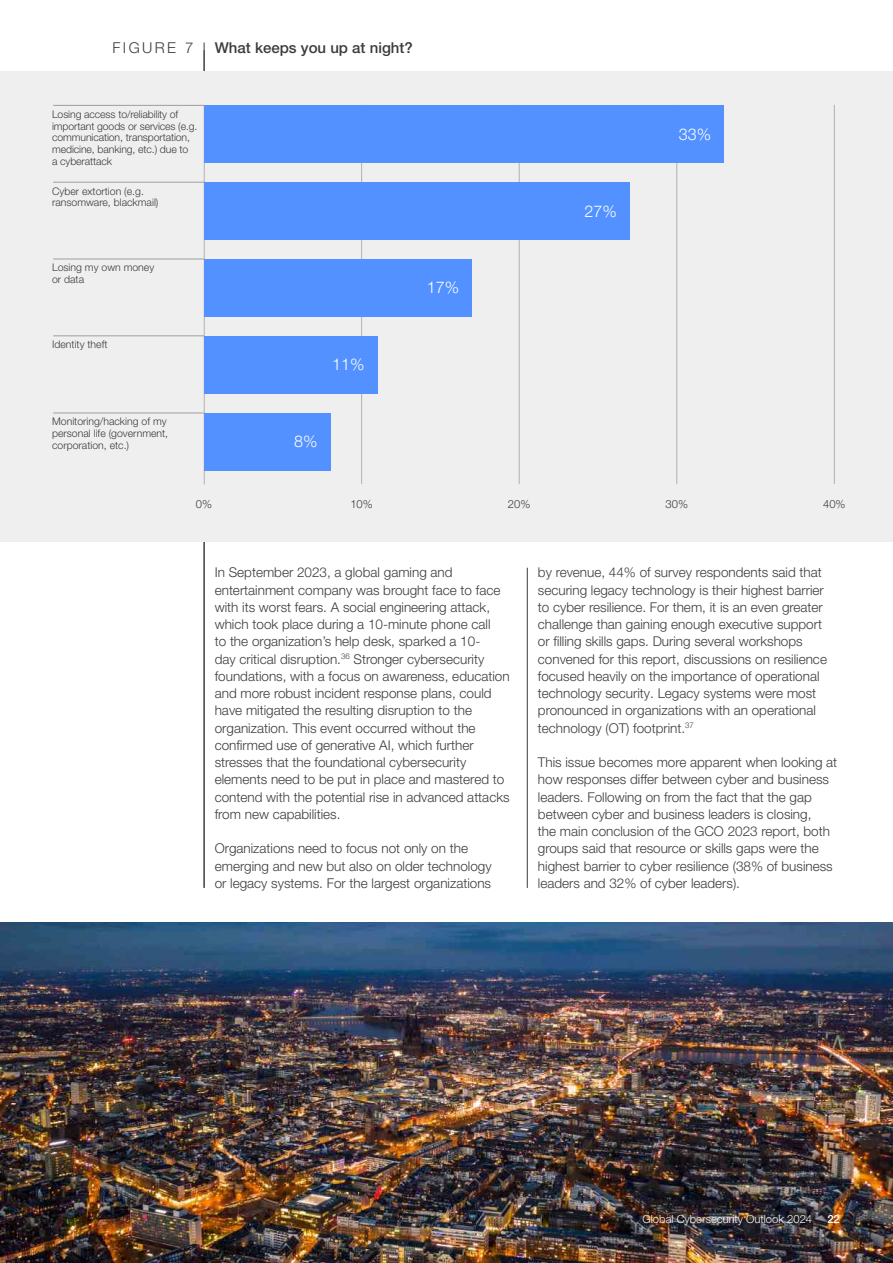
<style>
.page{position:relative;width:893px;height:1263px;background:#fff}
.page>*{position:absolute;margin:0;border:0;box-sizing:border-box;transform-origin:0 0}
.t1{font:300 16.2px "Helvetica Neue LT Pro";color:#fff}
.t2{font:500 15px "Helvetica Neue LT Pro";color:#3c3c3b}
.t3{font:300 15px "Helvetica Neue LT Pro";letter-spacing:.16em;color:#3c3c3b}
.t4{font:300 13.5px/17.2px "Helvetica Neue LT Pro";color:#3c3c3b}
.t5{font:300 11.25px "Helvetica Neue LT Pro";color:#fff}
.t6{font:300 11.25px "Helvetica Neue LT Pro";color:#3d3c3b}
.t7{font:500 11.25px "Helvetica Neue LT Pro";color:#fff}
.t8{font:300 10.5px/11.7px "Helvetica Neue LT Pro";letter-spacing:-.005em;color:#3d3c3b}
</style>
<div class="page">
<hr style="left:204px;top:43px;width:1px;height:845px;background:#3c3c3b">
<div style="left:0;top:71px;width:893px;height:471px;background:#efefef"></div>
<hr style="left:834px;top:105px;width:1px;height:379px;background:#b1b1b1">
<hr style="left:676px;top:105px;width:1px;height:379px;background:#b1b1b1">
<hr style="left:519px;top:105px;width:1px;height:379px;background:#b1b1b1">
<hr style="left:361px;top:105px;width:1px;height:379px;background:#b1b1b1">
<hr style="left:204px;top:105px;width:1px;height:379px;background:#b1b1b1">
<div style="left:204px;top:105px;width:520px;height:58px;background:#5291ff"></div>
<div style="left:204px;top:182px;width:425px;height:57px;background:#5291ff"></div>
<div style="left:204px;top:259px;width:268px;height:57px;background:#5291ff"></div>
<div style="left:204px;top:336px;width:173px;height:57px;background:#5291ff"></div>
<div style="left:204px;top:413px;width:126px;height:57px;background:#5291ff"></div>
<hr style="left:53px;top:105px;width:151px;height:1px;background:#9e9e9d">
<hr style="left:53px;top:182px;width:151px;height:1px;background:#9e9e9d">
<hr style="left:53px;top:259px;width:151px;height:1px;background:#9e9e9d">
<hr style="left:53px;top:336px;width:151px;height:1px;background:#9e9e9d">
<hr style="left:53px;top:413px;width:151px;height:1px;background:#9e9e9d">
<hr style="left:527px;top:568px;width:1px;height:320px;background:#3c3c3b">
<img style="left:0;top:922px;width:893px;height:341px">
<p class="t3" style="left:112px;top:39px;width:82px">FIGURE 7</p>
<p class="t2" style="left:215px;top:39px;width:200px">What keeps you up at night?</p>
<p class="t8" style="left:52px;top:108px;width:147px">Losing access to/reliability of important goods or services (e.g. communication, transportation, medicine, banking, etc.) due to<br>a cyberattack</p>
<p class="t8" style="left:52px;top:185px;width:108px">Cyber extortion (e.g. ransomware, blackmail)</p>
<p class="t8" style="left:52px;top:262px;width:104px">Losing my own money or data</p>
<p class="t8" style="left:52px;top:338px;width:57px">Identity theft</p>
<p class="t8" style="left:52px;top:416px;width:118px">Monitoring/hacking of my personal life (government, corporation, etc.)</p>
<p class="t1" style="left:332px;top:355px;width:34px">11%</p>
<p class="t1" style="left:294px;top:432px;width:25px">8%</p>
<p class="t1" style="left:427px;top:278px;width:34px">17%</p>
<p class="t1" style="left:584px;top:201px;width:34px">27%</p>
<p class="t1" style="left:679px;top:124px;width:34px">33%</p>
<p class="t6" style="left:196px;top:497px;width:18px">0%</p>
<p class="t6" style="left:350px;top:497px;width:24px">10%</p>
<p class="t6" style="left:508px;top:497px;width:24px">20%</p>
<p class="t6" style="left:665px;top:497px;width:24px">30%</p>
<p class="t6" style="left:823px;top:497px;width:24px">40%</p>
<p class="t4" style="left:215px;top:564px;width:296px">In September 2023, a global gaming and entertainment company was brought face to face with its worst fears. A social engineering attack, which took place during a 10-minute phone call<br>to the organization’s help desk, sparked a 10-<br>day critical disruption.<sup>36</sup> Stronger cybersecurity foundations, with a focus on awareness, education and more robust incident response plans, could have mitigated the resulting disruption to the organization. This event occurred without the confirmed use of generative AI, which further stresses that the foundational cybersecurity elements need to be put in place and mastered to contend with the potential rise in advanced attacks from new capabilities.</p>
<p class="t4" style="left:215px;top:840px;width:278px">Organizations need to focus not only on the emerging and new but also on older technology or legacy systems. For the largest organizations</p>
<p class="t4" style="left:538px;top:564px;width:291px">by revenue, 44% of survey respondents said that securing legacy technology is their highest barrier to cyber resilience. For them, it is an even greater challenge than gaining enough executive support or filling skills gaps. During several workshops convened for this report, discussions on resilience focused heavily on the importance of operational technology security. Legacy systems were most pronounced in organizations with an operational technology (OT) footprint.<sup>37</sup></p>
<p class="t4" style="left:538px;top:753px;width:301px">This issue becomes more apparent when looking at how responses differ between cyber and business leaders. Following on from the fact that the gap between cyber and business leaders is closing,<br>the main conclusion of the GCO 2023 report, both groups said that resource or skills gaps were the highest barrier to cyber resilience (38% of business leaders and 32% of cyber leaders).</p>
<p class="t5" style="left:642px;top:1212px;width:171px">Global Cybersecurity Outlook 2024</p>
<p class="t7" style="left:827px;top:1212px;width:14px">22</p>
</div>
